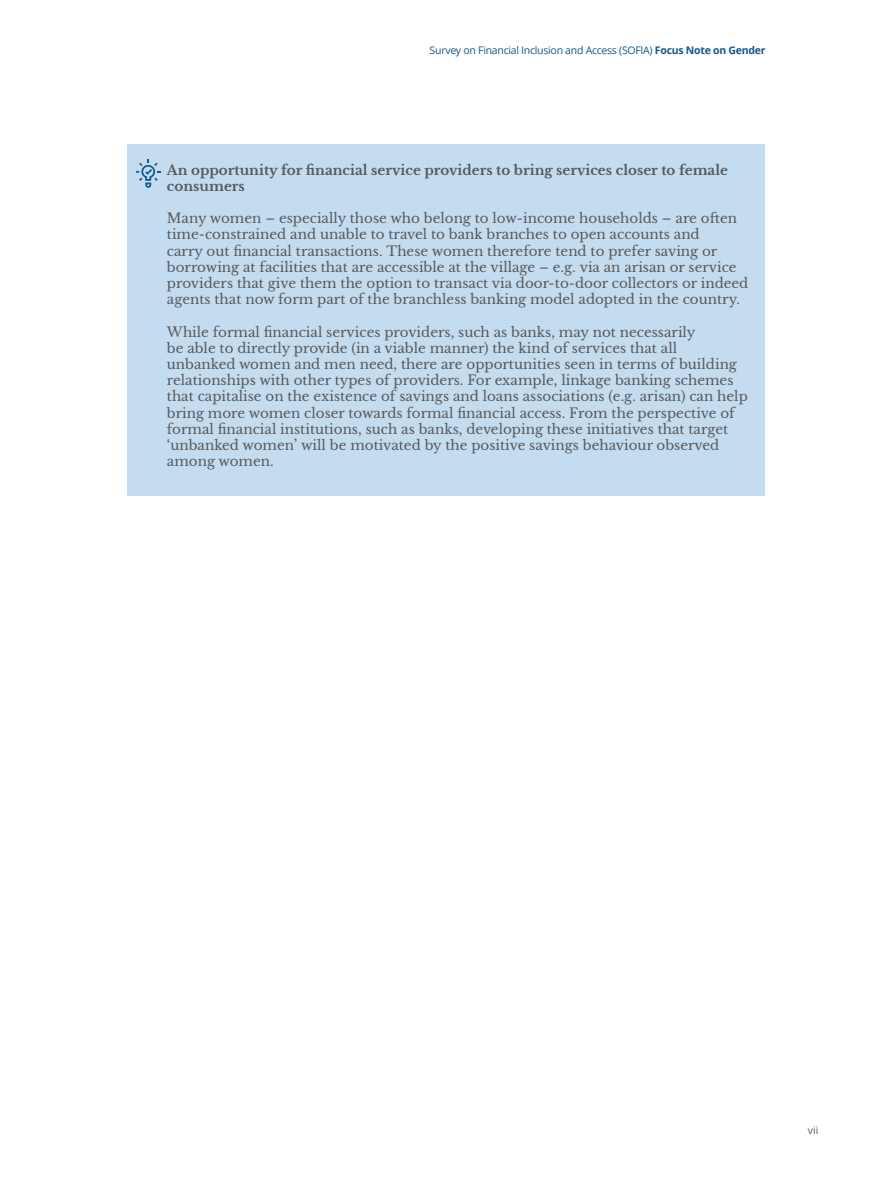
<style>
.page{position:relative;width:893px;height:1191px;background:#fff}
.page>*{position:absolute;margin:0;border:0;box-sizing:border-box;transform-origin:0 0}
.t1{font:13.5px/16.2px "Libre Baskerville";color:#58595b}
.t2{font:700 13.5px/16.2px "Libre Baskerville";color:#58595b}
.t3{font:10.5px "Open Sans";letter-spacing:-.025em;color:#13588f}
.t4{font:10.5px "Open Sans";color:#58595b}
.s1{font-weight:700}
</style>
<div class="page">
<div style="left:128px;top:145px;width:637px;height:351px;background:#c4dcef"></div>
<svg style="left:136px;top:160px;width:25px;height:28px"></svg>
<p class="t3" style="left:430px;top:43px;width:337px">Survey on Financial Inclusion and Access (SOFIA) <span class="s1">Focus Note on Gender</span></p>
<p class="t2" style="left:167px;top:162px;width:563px">An opportunity for financial service providers to bring services closer to female consumers</p>
<p class="t1" style="left:167px;top:210px;width:583px">Many women – especially those who belong to low-income households – are often time-constrained and unable to travel to bank branches to open accounts and<br>carry out financial transactions. These women therefore tend to prefer saving or borrowing at facilities that are accessible at the village – e.g. via an arisan or service providers that give them the option to transact via door-to-door collectors or indeed agents that now form part of the branchless banking model adopted in the country.</p>
<p class="t1" style="left:167px;top:324px;width:582px">While formal financial services providers, such as banks, may not necessarily<br>be able to directly provide (in a viable manner) the kind of services that all unbanked women and men need, there are opportunities seen in terms of building relationships with other types of providers. For example, linkage banking schemes that capitalise on the existence of savings and loans associations (e.g. arisan) can help bring more women closer towards formal financial access. From the perspective of formal financial institutions, such as banks, developing these initiatives that target ‘unbanked women’ will be motivated by the positive savings behaviour observed among women.</p>
<p class="t4" style="left:808px;top:1123px;width:12px">vii</p>
</div>
